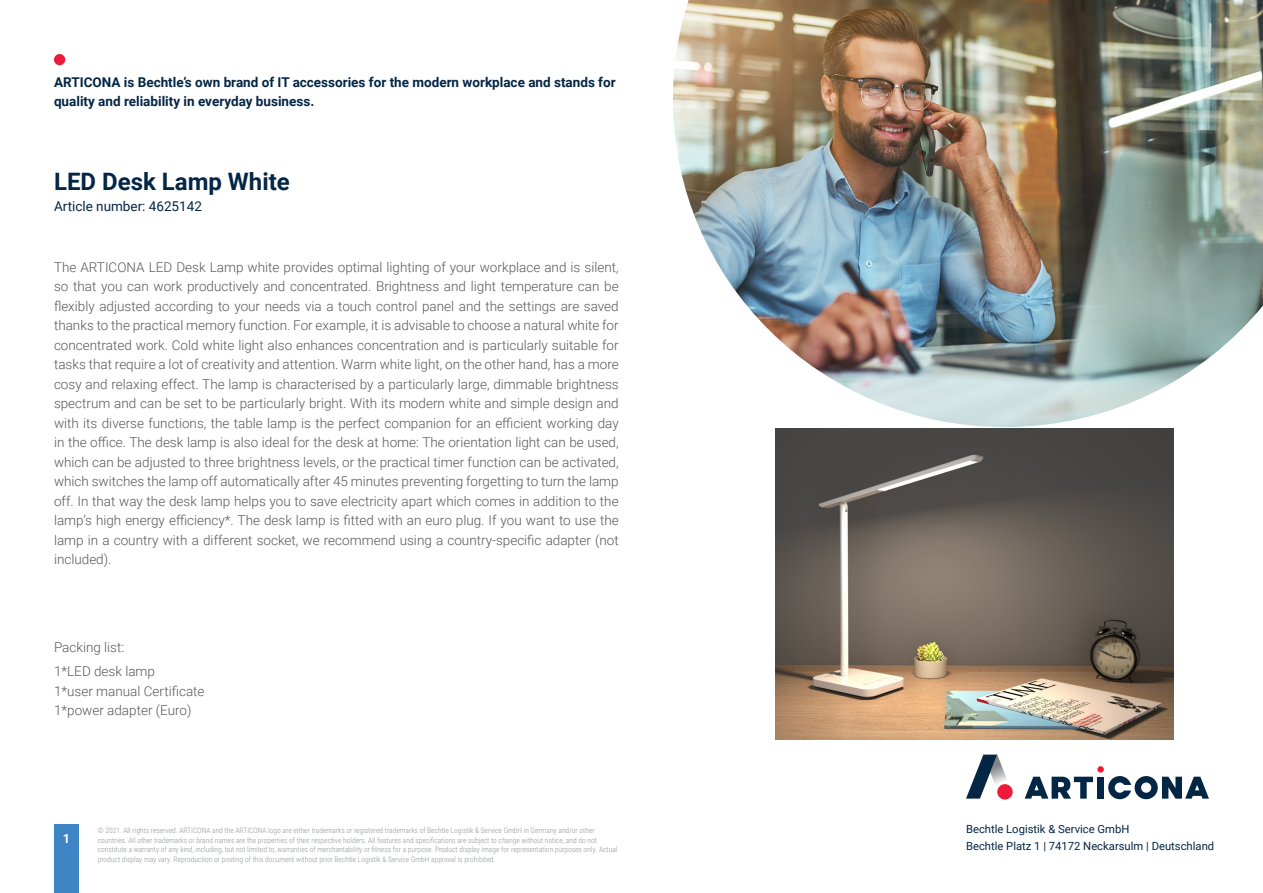
<style>
.page{position:relative;width:1263px;height:893px;background:#fff}
.page>*{position:absolute;margin:0;border:0;box-sizing:border-box;transform-origin:0 0}
.t1{font:700 24px "Roboto";color:#042645}
.t2{font:300 13.5px/19.5px "Roboto";color:#57585a}
.t3{font:700 13.5px/19.5px "Roboto";color:#042645}
.t4{font:13.5px "Roboto";color:#042645}
.t5{font:700 12.75px "Roboto";color:#fff}
.t6{font:11.25px/16.5px "Roboto";color:#042645}
.t7{font:300 7.5px/9.8px "Roboto Condensed";color:#939598}
</style>
<div class="page">
<img style="left:775px;top:428px;width:399px;height:311px">
<div style="left:54px;top:825px;width:25px;height:68px;background:#3e85c5"></div>
<div style="left:54px;top:54px;width:11px;height:11px;background:#ed1a3a;border-radius:50%"></div>
<div style="left:1097px;top:766px;width:7px;height:7px;background:#ed1a3a;border-radius:50%"></div>
<svg style="left:1025px;top:777px;width:68px;height:22px"></svg>
<div style="left:1097px;top:777px;width:7px;height:22px;background:#042645"></div>
<svg style="left:1108px;top:776px;width:101px;height:23px"></svg>
<svg style="left:966px;top:755px;width:47px;height:44px"></svg>
<div style="left:997px;top:784px;width:16px;height:15px;background:#ed1a3a;border-radius:50%"></div>
<img style="left:673px;top:0;width:590px;height:427px">
<p class="t3" style="left:54px;top:72px;width:563px">ARTICONA is Bechtle’s own brand of IT accessories for the modern workplace and stands for quality and reliability in everyday business.</p>
<h1 class="t1" style="left:54px;top:165px;width:237px">LED Desk Lamp White</h1>
<p class="t4" style="left:54px;top:197px;width:149px">Article number: 4625142</p>
<p class="t2" style="left:54px;top:257px;width:566px;text-align:justify">The ARTICONA LED Desk Lamp white provides optimal lighting of your workplace and is silent, so that you can work productively and concentrated. Brightness and light temperature can be flexibly adjusted according to your needs via a touch control panel and the settings are saved thanks to the practical memory function. For example, it is advisable to choose a natural white for concentrated work. Cold white light also enhances concentration and is particularly suitable for tasks that require a lot of creativity and attention. Warm white light, on the other hand, has a more cosy and relaxing effect. The lamp is characterised by a particularly large, dimmable brightness spectrum and can be set to be particularly bright. With its modern white and simple design and with its diverse functions, the table lamp is the perfect companion for an efficient working day in the office. The desk lamp is also ideal for the desk at home: The orientation light can be used, which can be adjusted to three brightness levels, or the practical timer function can be activated, which switches the lamp off automatically after 45 minutes preventing forgetting to turn the lamp off. In that way the desk lamp helps you to save electricity apart which comes in addition to the lamp’s high energy efficiency*. The desk lamp is fitted with an euro plug. If you want to use the lamp in a country with a different socket, we recommend using a country-specific adapter (not included).</p>
<p class="t2" style="left:54px;top:635px;width:103px;line-height:23.7px">Packing list:<br>1*LED desk lamp</p>
<p class="t2" style="left:54px;top:680px;width:152px">1*user manual Certificate<br>1*power adapter (Euro)</p>
<p class="t5" style="left:63px;top:829px;width:9px">1</p>
<p class="t7" style="left:98px;top:825px;width:521px">© 2021. All rights reserved. ARTICONA and the ARTICONA logo are either trademarks or registered trademarks of Bechtle Logistik &amp; Service GmbH in Germany and/or other countries. All other trademarks or brand names are the properties of their respective holders. All features and specifications are subject to change without notice, and do not constitute a warranty of any kind, including, but not limited to, warranties of merchantability or fitness for a purpose. Product display image for representation purposes only. Actual product display may vary. Reproduction or posting of this document without prior Bechtle Logistik &amp; Service GmbH approval is prohibited.</p>
<p class="t6" style="left:966px;top:821px;width:250px">Bechtle Logistik &amp; Service GmbH<br>Bechtle Platz 1 | 74172 Neckarsulm | Deutschland</p>
</div>
